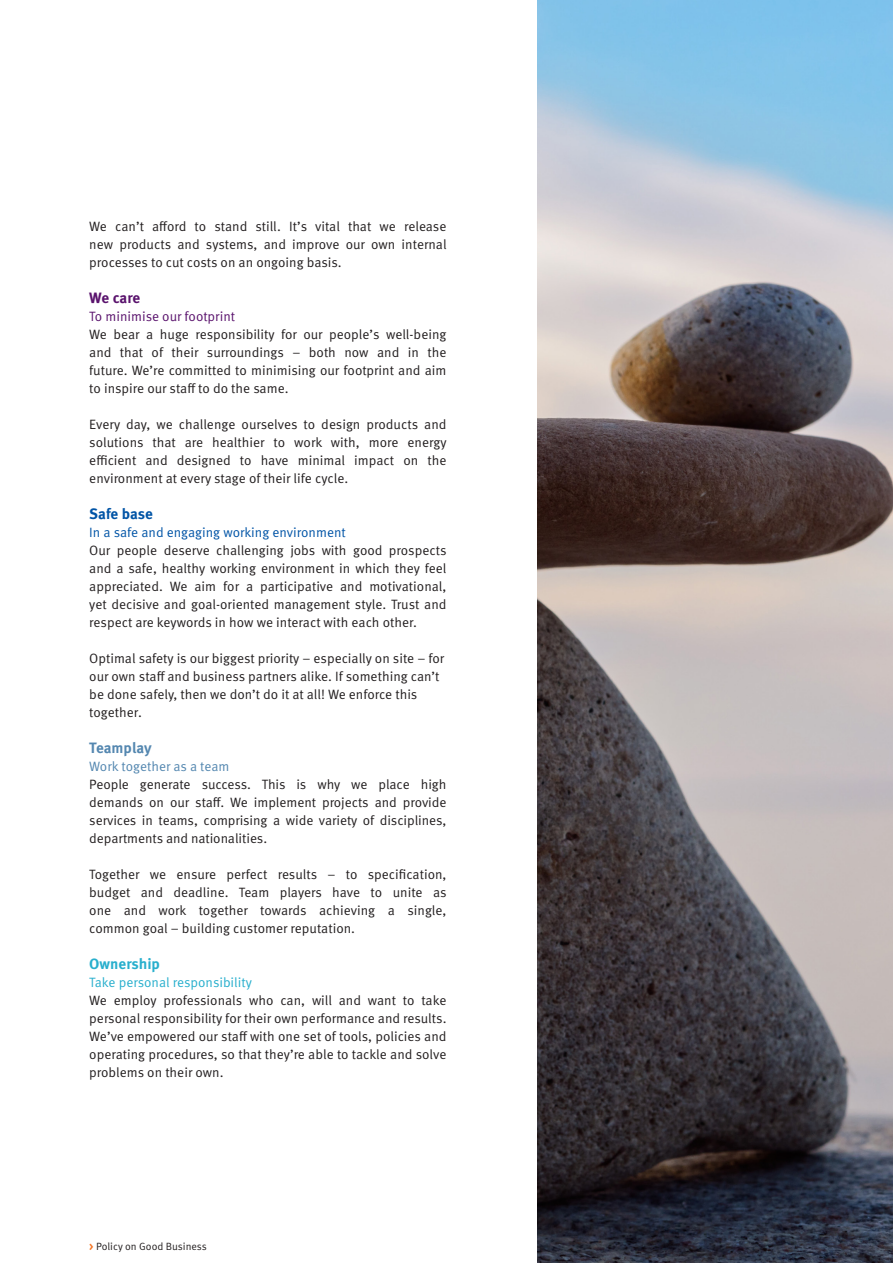
<style>
.page{position:relative;width:893px;height:1263px;background:#fff}
.page>*{position:absolute;margin:0;border:0;box-sizing:border-box;transform-origin:0 0}
.t1{font:700 15px "Meta Pro";color:#28afcd}
.t2{font:700 15px "Meta Pro";letter-spacing:-.005em;color:#0154a6}
.t3{font:700 15px "Meta Pro";letter-spacing:-.005em;color:#5487b0}
.t4{font:700 15px "Meta Pro";letter-spacing:-.015em;color:#5a136d}
.t5{font:13.5px/18px "Meta Pro Norm";color:#231f20;text-align:justify}
.t6{font:13.5px "Meta Pro Norm";color:#0154a6}
.t7{font:13.5px "Meta Pro Norm";color:#28afcd}
.t8{font:13.5px "Meta Pro Norm";color:#5a136d}
.t9{font:13.5px "Meta Pro Norm";color:#5487b0}
.t10{font:10.5px "Meta Pro Norm";color:#231f20}
.s1{font-family:"Meta Pro";font-weight:700;color:#f57523}
</style>
<div class="page">
<img style="left:538px;top:0;width:355px;height:1263px">
<p class="t5" style="left:89px;top:217px;width:359px">We can’t afford to stand still. It’s vital that we release new products and systems, and improve our own internal processes to cut costs on an ongoing basis.</p>
<p class="t4" style="left:89px;top:286px;width:52px">We care</p>
<p class="t8" style="left:89px;top:306px;width:147px">To minimise our footprint</p>
<p class="t5" style="left:89px;top:325px;width:359px">We bear a huge responsibility for our people’s well-being and that of their surroundings – both now and in the future. We’re committed to minimising our footprint and aim to inspire our staff to do the same.</p>
<p class="t5" style="left:89px;top:415px;width:359px">Every day, we challenge ourselves to design products and solutions that are healthier to work with, more energy efficient and designed to have minimal impact on the environment at every stage of their life cycle.</p>
<p class="t2" style="left:89px;top:502px;width:65px">Safe base</p>
<p class="t6" style="left:89px;top:522px;width:258px">In a safe and engaging working environment</p>
<p class="t5" style="left:89px;top:541px;width:359px">Our people deserve challenging jobs with good prospects and a safe, healthy working environment in which they feel appreciated. We aim for a participative and motivational, yet decisive and goal-oriented management style. Trust and respect are keywords in how we interact with each other.</p>
<p class="t5" style="left:89px;top:649px;width:357px;text-align:left">Optimal safety is our biggest priority – especially on site – for our own staff and business partners alike. If something can’t be done safely, then we don’t do it at all! We enforce this together.</p>
<p class="t3" style="left:89px;top:736px;width:64px">Teamplay</p>
<p class="t9" style="left:89px;top:756px;width:142px">Work together as a team</p>
<p class="t5" style="left:89px;top:775px;width:359px">People generate success. This is why we place high demands on our staff. We implement projects and provide services in teams, comprising a wide variety of disciplines, departments and nationalities.</p>
<p class="t5" style="left:89px;top:865px;width:359px">Together we ensure perfect results – to specification, budget and deadline. Team players have to unite as one and work together towards achieving a single, common goal – building customer reputation.</p>
<p class="t1" style="left:89px;top:952px;width:72px">Ownership</p>
<p class="t7" style="left:89px;top:972px;width:164px">Take personal responsibility</p>
<p class="t5" style="left:89px;top:991px;width:359px">We employ professionals who can, will and want to take personal responsibility for their own performance and results.<br>We’ve empowered our staff with one set of tools, policies and operating procedures, so that they’re able to tackle and solve problems on their own.</p>
<p class="t10" style="left:89px;top:1238px;width:119px"><span class="s1">&gt;</span> Policy on Good Business</p>
</div>
